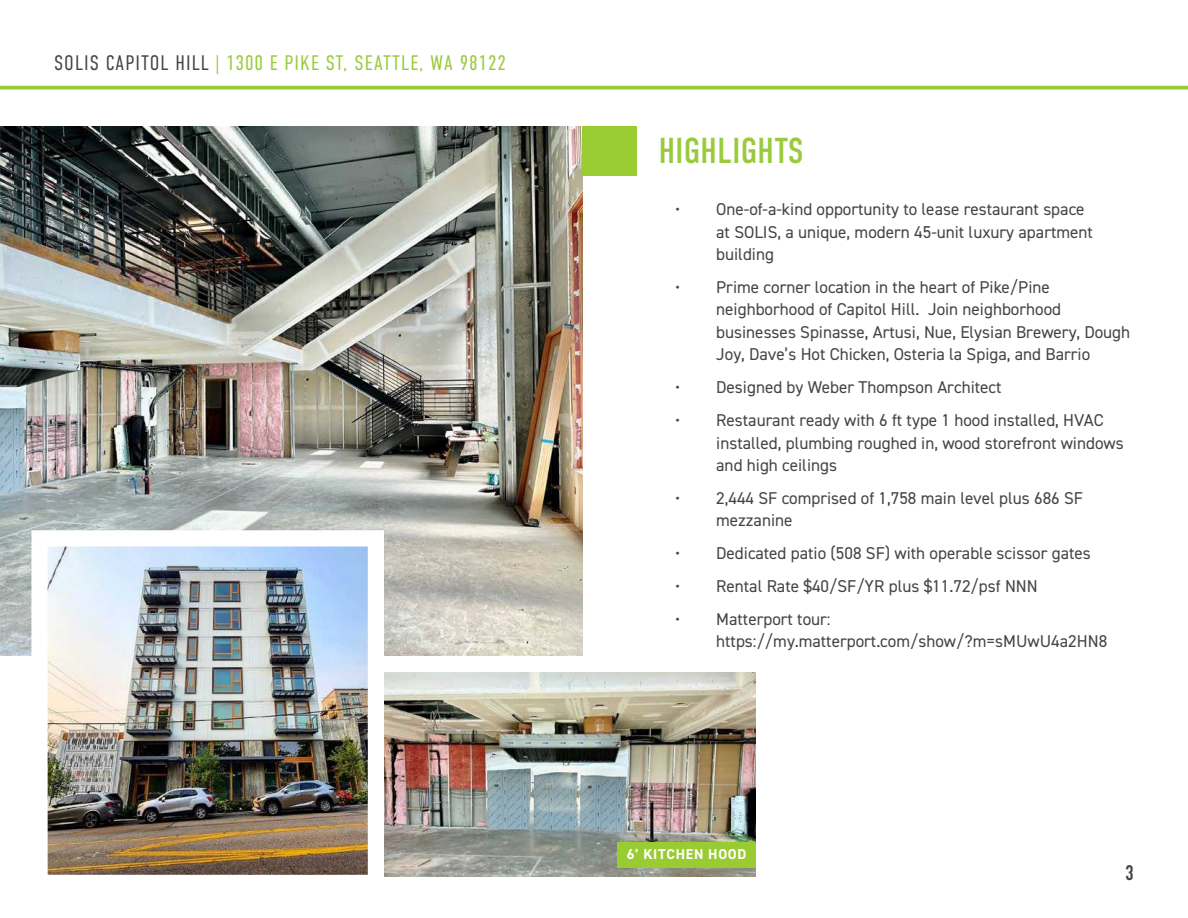
<style>
.page{position:relative;width:1188px;height:918px;background:#fff}
.page>*{position:absolute;margin:0;border:0;box-sizing:border-box;transform-origin:0 0}
.t1{font:36px "DIN Condensed";letter-spacing:.01em;color:#9aca3c}
.t2{font:300 21px "DIN Condensed";letter-spacing:.05em;color:#9aca3c}
.t3{font:21px "DIN Condensed";color:#444}
.t4{font:17.1px/22.5px "DIN2014";color:#444}
.t5{font:700 14.25px "DIN2014";letter-spacing:.05em;color:#fff}
.s1{color:#444}
</style>
<div class="page">
<img style="left:392px;top:673px;width:364px;height:203px">
<svg style="left:0;top:86px;width:1188px;height:4px;background:#a4d14a"></svg>
<img style="left:0;top:126px;width:583px;height:529px">
<div style="left:583px;top:126px;width:54px;height:50px;background:#9c3"></div>
<img style="left:23px;top:522px;width:369px;height:355px">
<div style="left:617px;top:842px;width:139px;height:26px;background:#9c3"></div>
<p class="t2" style="left:54px;top:51px;width:453px"><span class="s1">SOLIS CAPITOL HILL</span> | 1300 E PIKE ST, SEATTLE, WA 98122</p>
<h1 class="t1" style="left:659px;top:131px;width:146px">HIGHLIGHTS</h1>
<p class="t4" style="left:716px;top:198px;width:378px;text-indent:-41px">• One-of-a-kind opportunity to lease restaurant space at SOLIS, a unique, modern 45-unit luxury apartment building</p>
<p class="t4" style="left:716px;top:275px;width:415px;text-indent:-41px">• Prime corner location in the heart of Pike/Pine neighborhood of Capitol Hill. Join neighborhood businesses Spinasse, Artusi, Nue, Elysian Brewery, Dough Joy, Dave’s Hot Chicken, Osteria la Spiga, and Barrio</p>
<p class="t4" style="left:675px;top:376px;width:328px">• Designed by Weber Thompson Architect</p>
<p class="t4" style="left:716px;top:409px;width:409px;text-indent:-41px">• Restaurant ready with 6 ft type 1 hood installed, HVAC installed, plumbing roughed in, wood storefront windows and high ceilings</p>
<p class="t4" style="left:716px;top:486px;width:368px;text-indent:-41px">• 2,444 SF comprised of 1,758 main level plus 686 SF mezzanine</p>
<p class="t4" style="left:675px;top:542px;width:417px">• Dedicated patio (508 SF) with operable scissor gates</p>
<p class="t4" style="left:675px;top:575px;width:364px">• Rental Rate $40/SF/YR plus $11.72/psf NNN</p>
<p class="t4" style="left:716px;top:607px;width:393px;text-indent:-41px">• Matterport tour: https://my.matterport.com/show/?m=sMUwU4a2HN8</p>
<p class="t5" style="left:627px;top:845px;width:121px">6’ KITCHEN HOOD</p>
<p class="t3" style="left:1125px;top:861px;width:10px">3</p>
</div>
